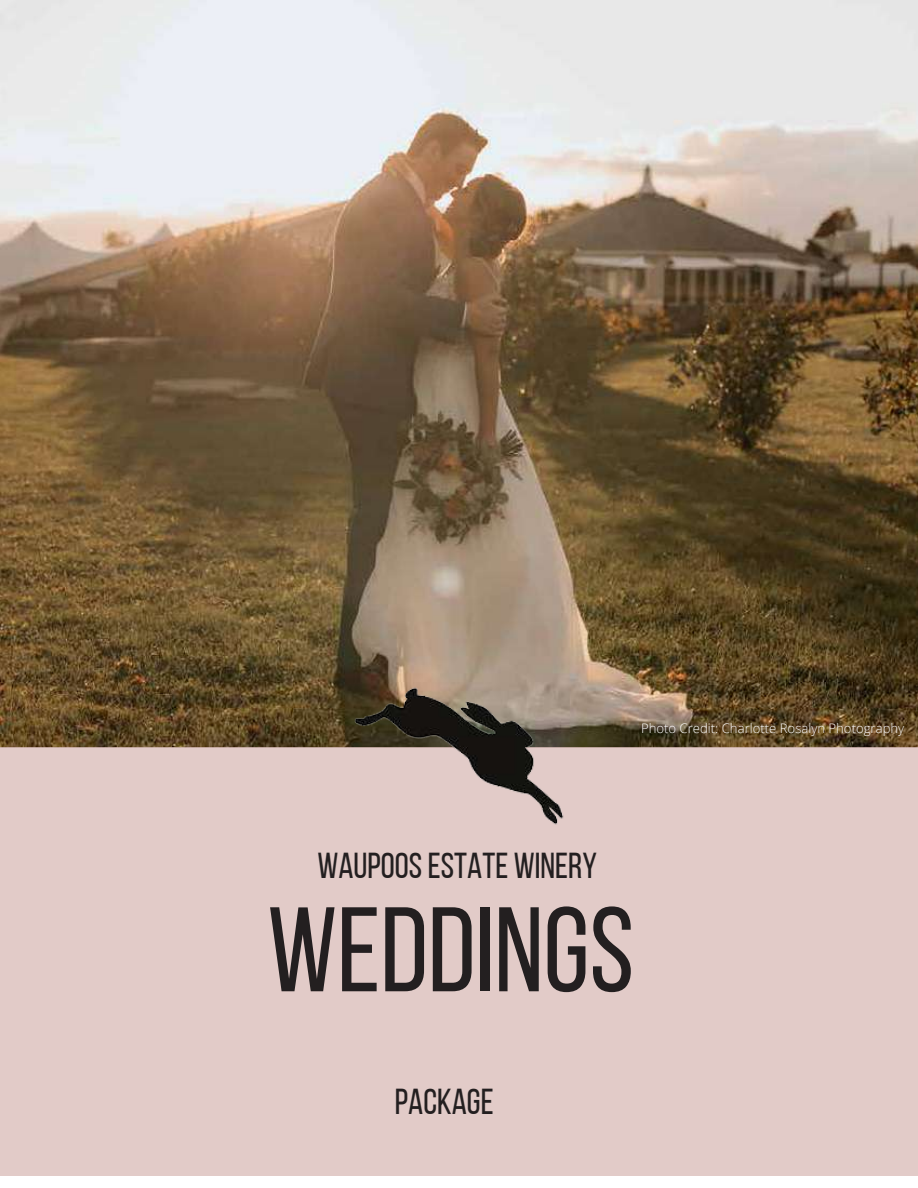
<style>
.page{position:relative;width:918px;height:1188px;background:#fff}
.page>*{position:absolute;margin:0;border:0;box-sizing:border-box;transform-origin:0 0}
.t1{font:120px "Bebas Neue";color:#231f20}
.t2{font:36px "Bebas Neue";color:#231f20}
.t3{font:300 13.2px "Open Sans";color:#fff}
</style>
<div class="page">
<img style="left:0;top:0;width:918px;height:747px">
<div style="left:0;top:747px;width:918px;height:429px;background:#e2cbc8"></div>
<img style="left:326px;top:623px;width:266px;height:202px">
<p class="t3" style="left:641px;top:719px;width:265px">Photo Credit: Charlotte Rosalyn Photography</p>
<h2 class="t2" style="left:317px;top:846px;width:281px">WAUPOOSESTATE WINERY</h2>
<h1 class="t1" style="left:267px;top:885px;width:368px">WEDDINGS</h1>
<h2 class="t2" style="left:395px;top:1083px;width:100px">PACKAGE</h2>
</div>
